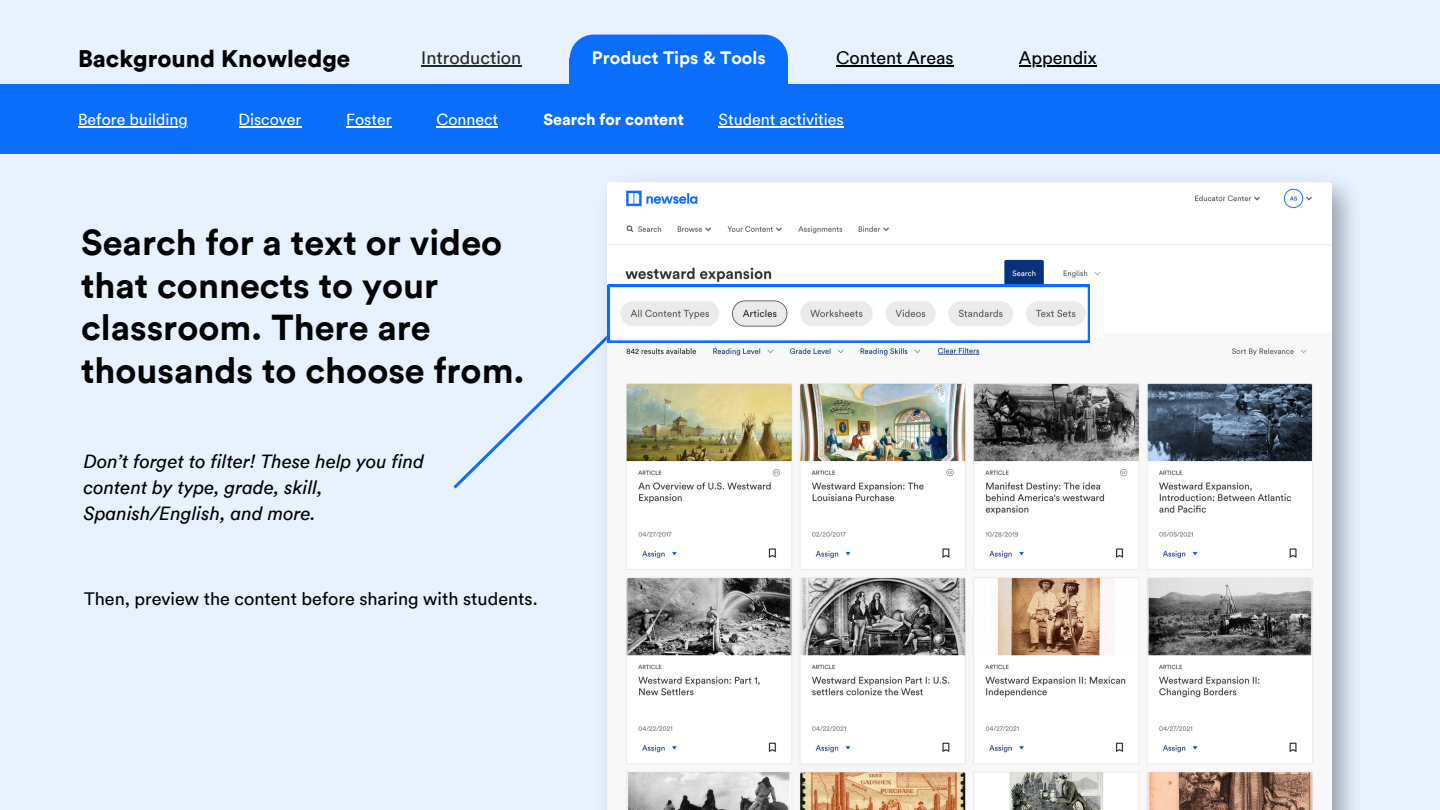
<style>
.page{position:relative;width:1440px;height:810px;background:#e7f1ff}
.page>*{position:absolute;margin:0;border:0;box-sizing:border-box;transform-origin:0 0}
.t1{font:700 36px/42.8px "Circular";color:#000}
.t2{font:900 24px "Circular";color:#000}
.t3{font:italic 19px/26.2px "Circular";color:#000}
.t4{font:18px "Circular";color:#000}
.t5{font:700 18px "Circular";color:#fff}
.t6{font:18px "Circular";color:#262624}
.t7{font:16px "Circular";color:#fff}
.t8{font:900 16px "Circular";color:#fff}
</style>
<div class="page">
<img style="left:606px;top:181px;width:747px;height:629px">
<img style="left:608px;top:184px;width:724px;height:626px">
<img style="left:1092px;top:285px;width:11px;height:58px">
<img style="left:453px;top:285px;width:639px;height:207px">
<div style="left:570px;top:35px;width:218px;height:47px;background:#0a6efa;border-radius:24px"></div>
<div style="left:0;top:85px;width:1440px;height:69px;background:#0a6efa"></div>
<div style="left:570px;top:59px;width:218px;height:69px;background:#0a6efa"></div>
<hr style="left:421px;top:66px;width:100px;height:1px;background:#262624">
<hr style="left:1019px;top:66px;width:78px;height:1px;background:#000">
<hr style="left:836px;top:66px;width:118px;height:1px;background:#000">
<hr style="left:78px;top:126px;width:110px;height:2px;background:#fff">
<hr style="left:239px;top:126px;width:63px;height:2px;background:#fff">
<hr style="left:346px;top:127px;width:46px;height:1px;background:#fff">
<hr style="left:436px;top:127px;width:62px;height:1px;background:#fff">
<hr style="left:719px;top:127px;width:125px;height:1px;background:#fff">
<p class="t2" style="left:78px;top:43px;width:274px">Background Knowledge</p>
<p class="t6" style="left:421px;top:46px;width:102px">Introduction</p>
<p class="t5" style="left:592px;top:46px;width:175px">Product Tips &amp; Tools</p>
<p class="t4" style="left:836px;top:46px;width:119px">Content Areas</p>
<p class="t4" style="left:1019px;top:46px;width:79px">Appendix</p>
<p class="t7" style="left:78px;top:109px;width:111px">Before building</p>
<p class="t7" style="left:239px;top:109px;width:64px">Discover</p>
<p class="t7" style="left:346px;top:109px;width:47px">Foster</p>
<p class="t7" style="left:436px;top:109px;width:63px">Connect</p>
<p class="t8" style="left:543px;top:109px;width:142px">Search for content</p>
<p class="t7" style="left:719px;top:109px;width:127px">Student activities</p>
<p class="t1" style="left:81px;top:220px;width:445px">Search for a text or video that connects to your classroom. There are thousands to choose from.</p>
<p class="t3" style="left:84px;top:448px;width:342px">Don’t forget to filter! These help you find content by type, grade, skill,<br>Spanish/English, and more.</p>
<p class="t4" style="left:84px;top:587px;width:455px">Then, preview the content before sharing with students.</p>
</div>
